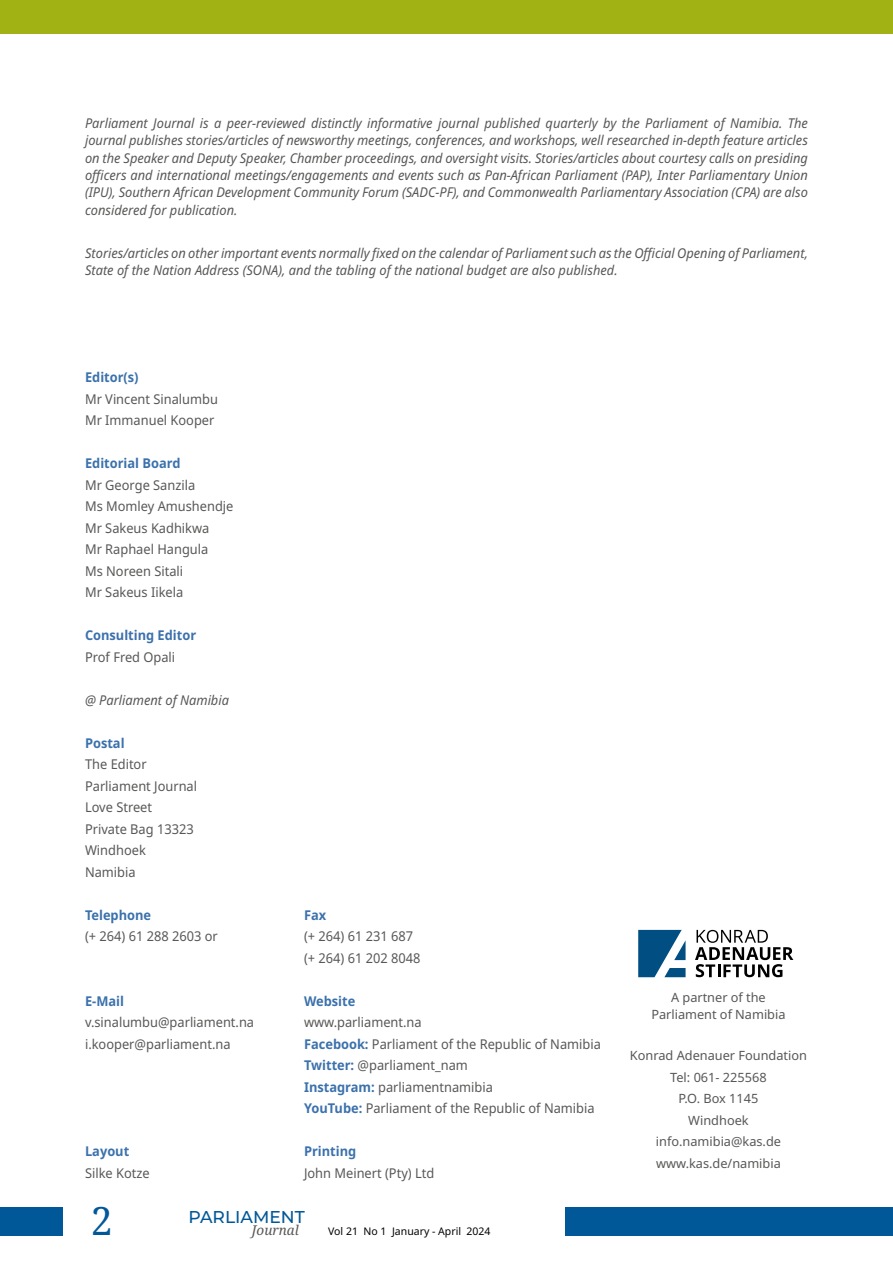
<style>
.page{position:relative;width:893px;height:1263px;background:#fff}
.page>*{position:absolute;margin:0;border:0;box-sizing:border-box;transform-origin:0 0}
.t1{font:39px "Noto Serif";color:#005898}
.t2{font:500 17.1px "Montserrat";color:#005898}
.t3{font:italic 13.5px/17.2px "Noto Sans";color:#575756;text-align:justify;scale:.95 1}
.t4{font:13.5px/21.5px "Noto Sans";color:#575756;scale:.95 1}
.t5{font:700 13.5px "Noto Sans";color:#3b71ac;scale:.95 1}
.t6{font:italic 13.5px "Noto Serif";color:#575756}
.t7{font:12.75px/21.5px "Noto Sans";color:#575756;text-align:center}
.t8{font:10.5px "Noto Sans";color:#000}
.s1{font-weight:700;color:#3b71ac}
</style>
<div class="page">
<div style="left:0;top:1206px;width:62px;height:29px;background:#005898"></div>
<div style="left:566px;top:1206px;width:327px;height:29px;background:#005898"></div>
<div style="left:0;top:0;width:893px;height:34px;background:#a1b314"></div>
<svg style="left:695px;top:930px;width:98px;height:47px"></svg>
<svg style="left:638px;top:930px;width:48px;height:47px"></svg>
<p class="t3" style="left:85px;top:115px;width:762px">Parliament Journal is a peer-reviewed distinctly informative journal published quarterly by the Parliament of Namibia. The journal publishes stories/articles of newsworthy meetings, conferences, and workshops, well researched in-depth feature articles on the Speaker and Deputy Speaker, Chamber proceedings, and oversight visits. Stories/articles about courtesy calls on presiding officers and international meetings/engagements and events such as Pan-African Parliament (PAP), Inter Parliamentary Union (IPU), Southern African Development Community Forum (SADC-PF), and Commonwealth Parliamentary Association (CPA) are also considered for publication.</p>
<p class="t3" style="left:85px;top:244px;width:762px">Stories/articles on other important events normally fixed on the calendar of Parliament such as the Official Opening of Parliament,<br>State of the Nation Address (SONA), and the tabling of the national budget are also published.</p>
<p class="t5" style="left:85px;top:370px;width:58px">Editor(s)</p>
<p class="t4" style="left:85px;top:388px;width:141px">Mr Vincent Sinalumbu<br>Mr Immanuel Kooper</p>
<p class="t5" style="left:85px;top:456px;width:102px">Editorial Board</p>
<p class="t4" style="left:85px;top:474px;width:158px">Mr George Sanzila<br>Ms Momley Amushendje<br>Mr Sakeus Kadhikwa<br>Mr Raphael Hangula<br>Ms Noreen Sitali<br>Mr Sakeus Iikela</p>
<p class="t5" style="left:85px;top:628px;width:118px">Consulting Editor</p>
<p class="t4" style="left:85px;top:646px;width:96px">Prof Fred Opali</p>
<p class="t3" style="left:85px;top:691px;width:153px">@ Parliament of Namibia</p>
<p class="t5" style="left:85px;top:735px;width:43px">Postal</p>
<p class="t4" style="left:85px;top:754px;width:119px">The Editor<br>Parliament Journal<br>Love Street<br>Private Bag 13323<br>Windhoek<br>Namibia</p>
<p class="t5" style="left:85px;top:907px;width:71px">Telephone</p>
<p class="t5" style="left:304px;top:907px;width:25px">Fax</p>
<p class="t4" style="left:85px;top:926px;width:141px">(+ 264) 61 288 2603 or</p>
<p class="t4" style="left:304px;top:926px;width:124px">(+ 264) 61 231 687 (+ 264) 61 202 8048</p>
<p class="t5" style="left:85px;top:993px;width:43px">E-Mail</p>
<p class="t5" style="left:304px;top:993px;width:55px">Website</p>
<p class="t4" style="left:85px;top:1012px;width:180px">v.sinalumbu@parliament.na</p>
<p class="t4" style="left:304px;top:1012px;width:125px">www.parliament.na</p>
<p class="t4" style="left:85px;top:1033px;width:155px">i.kooper@parliament.na</p>
<p class="t4" style="left:304px;top:1033px;width:314px"><span class="s1">Facebook:</span> Parliament of the Republic of Namibia <span class="s1">Twitter:</span> @parliament_nam<br><span class="s1">Instagram:</span> parliamentnamibia<br><span class="s1">YouTube:</span> Parliament of the Republic of Namibia</p>
<p class="t5" style="left:85px;top:1144px;width:48px">Layout</p>
<p class="t5" style="left:304px;top:1144px;width:56px">Printing</p>
<p class="t4" style="left:85px;top:1162px;width:70px">Silke Kotze</p>
<p class="t4" style="left:304px;top:1162px;width:139px">John Meinert (Pty) Ltd</p>
<h1 class="t1" style="left:91px;top:1194px;width:23px">2</h1>
<p class="t2" style="left:189px;top:1205px;width:118px">PARLIAMENT</p>
<p class="t6" style="left:252px;top:1221px;width:49px">Journal</p>
<p class="t8" style="left:328px;top:1225px;width:164px">Vol 21 No 1 January - April 2024</p>
<p class="t7" style="left:651px;top:989px;width:136px;line-height:17.2px">A partner of the<br>Parliament of Namibia</p>
<p class="t7" style="left:630px;top:1045px;width:179px">Konrad Adenauer Foundation<br>Tel: 061- 225568<br>P.O. Box 1145<br>Windhoek info.namibia@kas.de www.kas.de/namibia</p>
</div>
